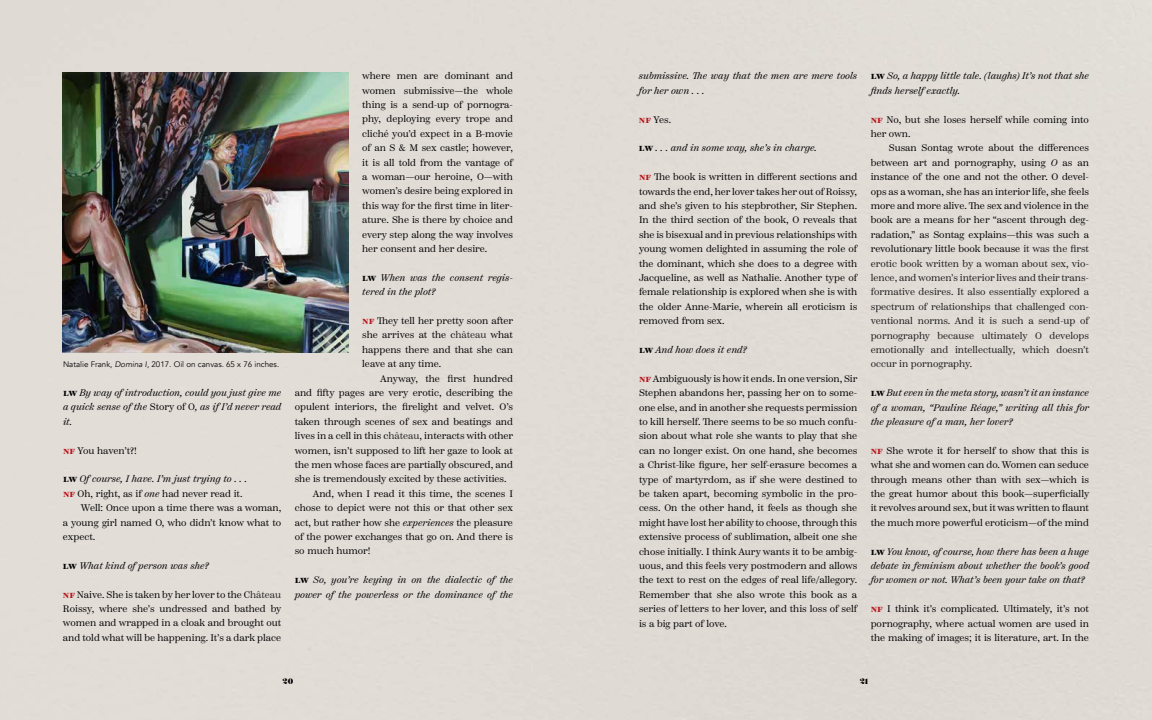
<style>
.page{position:relative;width:1152px;height:720px;background:#e2dcd7}
.page>*{position:absolute;margin:0;border:0;box-sizing:border-box;transform-origin:0 0}
.t1{font:9.5px/14.4px "Scotch Text";color:#000;text-align:justify}
.t2{font:italic 9.5px/14.4px "Scotch Text";color:#000}
.t3{font:9.5px/14.4px "Scotch Text";color:#1a1a1a;text-align:justify}
.t4{font:8px "Avenir";color:#000}
.t5{font:900 8px "Scotch Display";color:#000}
.s1{font-style:italic}
.s2{font-weight:900;font-style:normal}
.s3{font-style:normal}
.s4{font-weight:900;color:#b71318}
.s5{color:#222}
.s6{color:#000}
.s7{font-style:italic;color:#000}
</style>
<div class="page">
<img style="left:63px;top:72px;width:286px;height:281px">
<p class="t4" style="left:63px;top:360px;width:218px">Natalie Frank, <span class="s1">Domina I</span>, 2017. Oil on canvas. 65 x 76 inches.</p>
<p class="t2" style="left:63px;top:386px;width:220px;text-align:justify"><span class="s2">LW</span> By way of introduction, could you just give me a quick sense of the <span class="s3">Story of O</span>, as if I’d never read it.</p>
<p class="t1" style="left:63px;top:443px;width:75px"><span class="s4">NF</span> You haven’t?!</p>
<p class="t2" style="left:63px;top:472px;width:186px"><span class="s2">LW</span> Of course, I have. I’m just trying to . . .</p>
<p class="t1" style="left:63px;top:486px;width:181px"><span class="s4">NF</span> Oh, right, as if <span class="s1">one</span> had never read it.</p>
<p class="t1" style="left:81px;top:501px;width:202px">Well: Once upon a time there was a woman,</p>
<p class="t1" style="left:63px;top:515px;width:220px">a young girl named O, who didn’t know what to</p>
<p class="t1" style="left:63px;top:530px;width:34px">expect.</p>
<p class="t2" style="left:63px;top:559px;width:147px"><span class="s2">LW</span> What kind of person was she?</p>
<p class="t1" style="left:63px;top:587px;width:220px"><span class="s4">NF</span> Naive. She is taken by her lover to the C<span class="s5">hâteau </span>Roissy, where she’s undressed and bathed by women and wrapped in a cloak and brought out and told what will be happening. It’s a dark place</p>
<p class="t1" style="left:362px;top:69px;width:152px">where men are dominant and women submissive—the whole thing is a send-up of pornogra&shy;phy, deploying every trope and cliché you’d expect in a B-movie of an S &amp; M sex castle; however, it is all told from the vantage of a woman—our heroine, O—with women’s desire being explored in this way for the first time in liter&shy;ature. She is there by choice and every step along the way involves her consent and her desire.</p>
<p class="t2" style="left:362px;top:271px;width:152px"><span class="s2">LW</span> When was the consent regis&shy;tered in the plot?</p>
<p class="t1" style="left:362px;top:314px;width:153px"><span class="s4">NF</span> They tell her pretty soon after she arrives at the c<span class="s5">hâteau</span> what happens there and that she can leave at any time.</p>
<p class="t1" style="left:380px;top:371px;width:134px">Anyway, the first hundred</p>
<p class="t1" style="left:295px;top:386px;width:220px">and fifty pages are very erotic, describing the</p>
<p class="t1" style="left:295px;top:400px;width:220px">opulent interiors, the firelight and velvet. O’s</p>
<p class="t1" style="left:295px;top:414px;width:220px">taken through scenes of sex and beatings and</p>
<p class="t1" style="left:295px;top:429px;width:220px">lives in a cell in this c<span class="s5">hâteau</span>, interacts with other</p>
<p class="t1" style="left:295px;top:443px;width:220px">women, isn’t supposed to lift her gaze to look at</p>
<p class="t1" style="left:295px;top:458px;width:220px">the men whose faces are partially obscured, and</p>
<p class="t1" style="left:295px;top:472px;width:213px">she is tremendously excited by these activities.</p>
<p class="t1" style="left:313px;top:486px;width:202px">And, when I read it this time, the scenes I</p>
<p class="t1" style="left:295px;top:501px;width:220px">chose to depict were not this or that other sex</p>
<p class="t1" style="left:295px;top:515px;width:220px">act, but rather how she <span class="s1">experiences</span> the pleasure</p>
<p class="t1" style="left:295px;top:530px;width:220px">of the power exchanges that go on. And there is</p>
<p class="t1" style="left:295px;top:544px;width:77px">so much humor!</p>
<p class="t2" style="left:295px;top:573px;width:220px"><span class="s2">LW</span> So, you’re keying in on the dialectic of the power of the powerless or the dominance of the</p>
<p class="t2" style="left:639px;top:69px;width:220px">submissive. The way that the men are mere tools for her own . . .</p>
<p class="t1" style="left:639px;top:112px;width:34px"><span class="s4">NF</span> Yes.</p>
<p class="t2" style="left:639px;top:141px;width:179px"><span class="s2">LW</span> . . . and in some way, she’s in charge.</p>
<p class="t1" style="left:639px;top:170px;width:220px"><span class="s4">NF</span> The book is written in different sections and towards the end, her lover takes her out of Roissy, and she’s given to his stepbrother, Sir Stephen.<br>In the third section of the book, O reveals that she is bisexual and in previous relationships with young women delighted in assuming the role of the dominant, which she does to a degree with Jacqueline, as well as Nathalie. Another type of female relationship is explored when she is with the older Anne-Marie, wherein all eroticism is removed from sex.</p>
<p class="t2" style="left:639px;top:343px;width:109px"><span class="s2">LW</span> And how does it end?</p>
<p class="t1" style="left:639px;top:371px;width:220px"><span class="s4">NF</span> Ambiguously is how it ends. In one version, Sir Stephen abandons her, passing her on to some&shy;one else, and in another she requests permission to kill herself. There seems to be so much confu&shy;sion about what role she wants to play that she can no longer exist. On one hand, she becomes a Christ-like figure, her self-erasure becomes a type of martyrdom, as if she were destined to be taken apart, becoming symbolic in the pro&shy;cess. On the other hand, it feels as though she might have lost her ability to choose, through this extensive process of sublimation, albeit one she chose initially. I think Aury wants it to be ambig&shy;uous, and this feels very postmodern and allows the text to rest on the edges of real life/allegory.<br>Remember that she also wrote this book as a series of letters to her lover, and this loss of self is a big part of love.</p>
<p class="t2" style="left:871px;top:69px;width:220px"><span class="s2">LW</span> So, a happy little tale. (laughs) It’s not that she finds herself exactly.</p>
<p class="t1" style="left:871px;top:112px;width:220px"><span class="s4">NF</span> No, but she loses herself while coming into her own.</p>
<p class="t3" style="left:871px;top:141px;width:220px;text-indent:18px"><span class="s6">Susan Sontag wrote about the differences between art and pornography, using</span> <span class="s7">O</span> <span class="s6">as an instance of the one and not the other. O devel&shy;ops as a woman, she has an interior life, she feels more and more alive. The sex and violence in the book are a means for her “ascent through deg&shy;radation,” as Sontag explains—this was such a revolutionary little book because</span> it was the first erotic book written by a woman about sex, vio&shy;lence, and women’s interior lives and their trans&shy;formative desires. It also essentially explored a spectrum of relationships that challenged con&shy;ventional norms. And it is such a send-up of pornography because ultimately O develops emotionally and intellectually, which doesn’t occur in pornography.</p>
<p class="t2" style="left:871px;top:386px;width:220px;text-align:justify"><span class="s2">LW</span>But even in the meta story, wasn’t it an instance of a woman, “Pauline Réage,” writing all this for the pleasure of a man, her lover?</p>
<p class="t1" style="left:871px;top:443px;width:220px"><span class="s4">NF</span> She wrote it for herself to show that this is what she and women can do. Women can seduce through means other than with sex—which is the great humor about this book—superficially it revolves around sex, but it was written to flaunt the much more powerful eroticism—of the mind</p>
<p class="t2" style="left:871px;top:544px;width:220px;text-align:justify"><span class="s2">LW</span> You know, of course, how there has been a huge debate in feminism about whether the book’s good for women or not. What’s been your take on that?</p>
<p class="t1" style="left:871px;top:602px;width:220px"><span class="s4">NF</span> I think it’s complicated. Ultimately, it’s not pornography, where actual women are used in the making of images; it is literature, art. In the</p>
<p class="t5" style="left:283px;top:677px;width:12px">20</p>
<p class="t5" style="left:860px;top:677px;width:10px">21</p>
</div>
